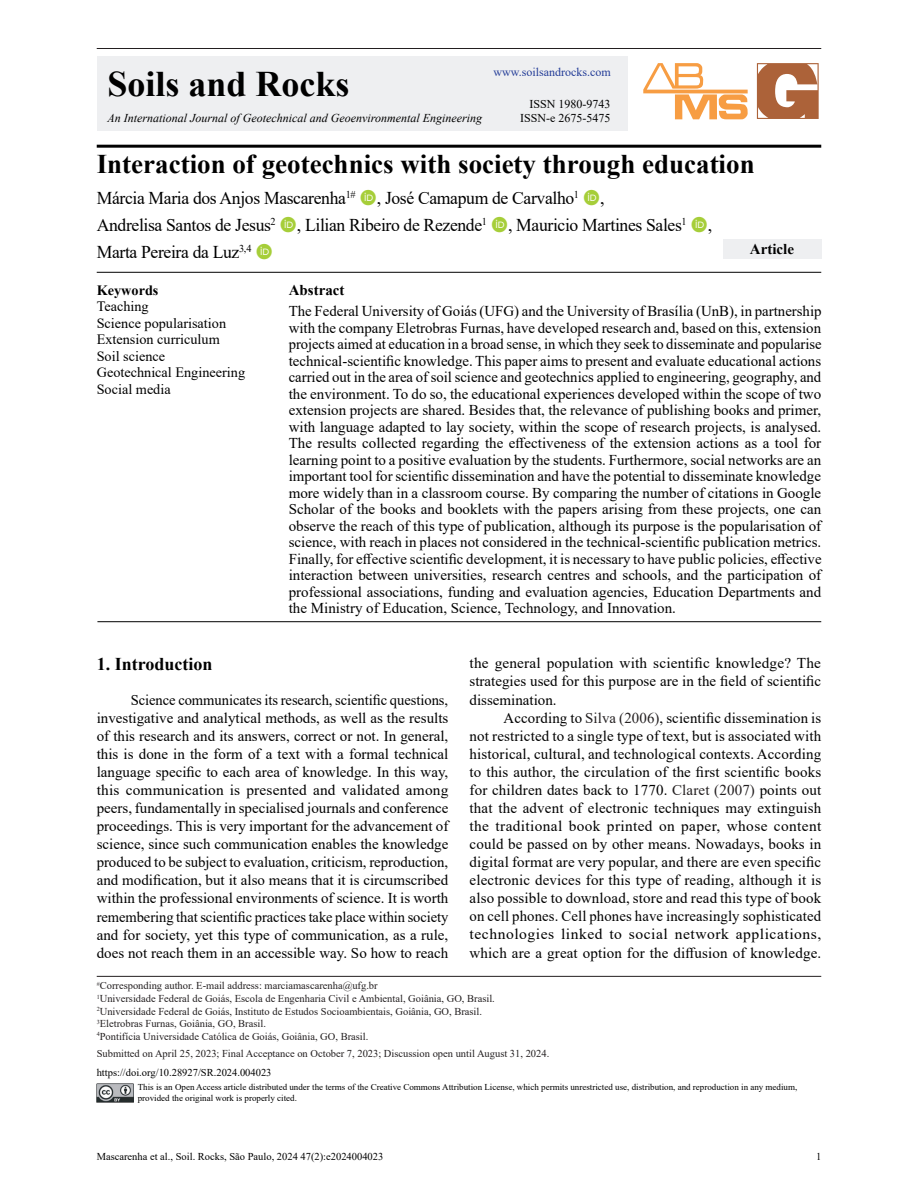
<style>
.page{position:relative;width:918px;height:1188px;background:#fff}
.page>*{position:absolute;margin:0;border:0;box-sizing:border-box;transform-origin:0 0}
.t1{font:700 36px "Times New Roman";color:#000}
.ArticleTitle{font:700 27px "Times New Roman";color:#000}
.Authors{font:18px/27px "Times New Roman";letter-spacing:-.02em;color:#000}
.Heading1{font:700 18px "Times New Roman";color:#000}
.Paragraph{font:15px/18px "Times New Roman";color:#000;text-align:justify}
.Abstract{font:15px/16.5px "Times New Roman";color:#000;text-align:justify}
.AbstractTitle{font:700 15px "Times New Roman";color:#000}
.Keywords{font:14.25px/16.5px "Times New Roman";color:#000}
.KeywordsTitle{font:700 14.25px "Times New Roman";color:#000}
.t2{font:italic 12px "Times New Roman";color:#000}
.t3{font:12px/14.4px "Times New Roman";color:#000;text-align:right}
.t4{font:12px "Times New Roman";color:#243d98}
.Affiliations{font:10.5px "Times New Roman";color:#231f20}
.t5{font:10.5px "Times New Roman";color:#000}
.History{font:10.5px "Times New Roman";color:#231f20}
.Correspondence{font:10.5px "Times New Roman";color:#231f20}
.t6{font:9px/10.8px "Times New Roman";color:#000}
.s1{color:#231f20}
</style>
<div class="page">
<div style="left:97px;top:57px;width:531px;height:74px;background:#eeeff1"></div>
<img style="left:97px;top:1083px;width:37px;height:20px">
<hr style="left:97px;top:48px;width:724px;height:1px;background:#231f20">
<svg style="left:757px;top:63px;width:62px;height:56px"></svg>
<svg style="left:643px;top:63px;width:105px;height:56px"></svg>
<hr style="left:97px;top:145px;width:724px;height:3px;background:#000">
<hr style="left:97px;top:272px;width:724px;height:1px;background:#000">
<hr style="left:97px;top:621px;width:724px;height:1px;background:#000">
<hr style="left:97px;top:976px;width:724px;height:1px;background:#231f20">
<div style="left:723px;top:239px;width:98px;height:19px;background:#eeeff1"></div>
<h1 class="t1" style="left:108px;top:58px;width:244px">Soils and Rocks</h1>
<p class="t2" style="left:108px;top:110px;width:376px">An International Journal of Geotechnical and Geoenvironmental Engineering</p>
<p class="t4" style="left:494px;top:64px;width:119px">www.soilsandrocks.com</p>
<p class="t3" style="left:520px;top:96px;width:92px">ISSN 1980-9743<br>ISSN-e 2675-5475</p>
<p class="ArticleTitle" style="left:97px;top:145px;width:659px">Interaction of geotechnics with society through education</p>
<p class="Authors" style="left:97px;top:184px;width:617px">Márcia Maria dos Anjos Mascarenha<sup>1#</sup> , José Camapum de Carvalho<sup>1</sup> ,<br>Andrelisa Santos de Jesus<sup>2</sup> , Lilian Ribeiro de Rezende<sup>1</sup> , Mauricio Martines Sales<sup>1</sup> ,<br>Marta Pereira da Luz<sup>3,4</sup></p>
<p class="AbstractTitle" style="left:750px;top:238px;width:46px">Article</p>
<p class="KeywordsTitle" style="left:97px;top:280px;width:63px">Keywords</p>
<p class="Keywords" style="left:97px;top:298px;width:150px">Teaching<br>Science popularisation<br>Extension curriculum<br>Soil science<br>Geotechnical Engineering<br>Social media</p>
<p class="AbstractTitle" style="left:289px;top:279px;width:57px">Abstract</p>
<p class="Abstract" style="left:289px;top:302px;width:534px">The Federal University of Goiás (UFG) and the University of Brasília (UnB), in partnership with the company Eletrobras Furnas, have developed research and, based on this, extension projects aimed at education in a broad sense, in which they seek to disseminate and popularise technical-scientific knowledge. This paper aims to present and evaluate educational actions carried out in the area of soil science and geotechnics applied to engineering, geography, and the environment. To do so, the educational experiences developed within the scope of two extension projects are shared. Besides that, the relevance of publishing books and primer, with language adapted to lay society, within the scope of research projects, is analysed.<br>The results collected regarding the effectiveness of the extension actions as a tool for learning point to a positive evaluation by the students. Furthermore, social networks are an important tool for scientific dissemination and have the potential to disseminate knowledge more widely than in a classroom course. By comparing the number of citations in Google Scholar of the books and booklets with the papers arising from these projects, one can observe the reach of this type of publication, although its purpose is the popularisation of science, with reach in places not considered in the technical-scientific publication metrics.<br>Finally, for effective scientific development, it is necessary to have public policies, effective interaction between universities, research centres and schools, and the participation of professional associations, funding and evaluation agencies, Education Departments and the Ministry of Education, Science, Technology, and Innovation.</p>
<p class="Heading1" style="left:97px;top:651px;width:117px">1. Introduction</p>
<p class="Paragraph" style="left:97px;top:691px;width:353px;text-indent:34px">Science communicates its research, scientific questions, investigative and analytical methods, as well as the results of this research and its answers, correct or not. In general, this is done in the form of a text with a formal technical language specific to each area of knowledge. In this way, this communication is presented and validated among peers, fundamentally in specialised journals and conference proceedings. This is very important for the advancement of science, since such communication enables the knowledge produced to be subject to evaluation, criticism, reproduction, and modification, but it also means that it is circumscribed within the professional environments of science. It is worth remembering that scientific practices take place within society and for society, yet this type of communication, as a rule, does not reach them in an accessible way. So how to reach</p>
<p class="Paragraph" style="left:470px;top:654px;width:353px">the general population with scientific knowledge? The strategies used for this purpose are in the field of scientific dissemination.</p>
<p class="Paragraph" style="left:470px;top:708px;width:353px;text-indent:34px">According to <span class="s1">Silva (2006)</span>, scientific dissemination is not restricted to a single type of text, but is associated with historical, cultural, and technological contexts. According to this author, the circulation of the first scientific books for children dates back to 1770. <span class="s1">Claret (2007)</span> points out that the advent of electronic techniques may extinguish the traditional book printed on paper, whose content could be passed on by other means. Nowadays, books in digital format are very popular, and there are even specific electronic devices for this type of reading, although it is also possible to download, store and read this type of book on cell phones. Cell phones have increasingly sophisticated technologies linked to social network applications, which are a great option for the diffusion of knowledge.</p>
<p class="Correspondence" style="left:97px;top:979px;width:282px"><sup>#</sup>Corresponding author. E-mail address: marciamascarenha@ufg.br</p>
<p class="Affiliations" style="left:97px;top:991px;width:400px"><sup>1</sup>Universidade Federal de Goiás, Escola de Engenharia Civil e Ambiental, Goiânia, GO, Brasil.</p>
<p class="Affiliations" style="left:97px;top:1004px;width:387px"><sup>2</sup>Universidade Federal de Goiás, Instituto de Estudos Socioambientais, Goiânia, GO, Brasil.</p>
<p class="Affiliations" style="left:97px;top:1016px;width:171px"><sup>3</sup>Eletrobras Furnas, Goiânia, GO, Brasil.</p>
<p class="Affiliations" style="left:97px;top:1029px;width:273px"><sup>4</sup>Pontifícia Universidade Católica de Goiás, Goiânia, GO, Brasil.</p>
<p class="History" style="left:97px;top:1046px;width:454px">Submitted on April 25, 2023; Final Acceptance on October 7, 2023; Discussion open until August 31, 2024.</p>
<p class="t5" style="left:97px;top:1065px;width:176px">https://doi.org/10.28927/SR.2024.004023</p>
<p class="t6" style="left:138px;top:1081px;width:661px">This is an Open Access article distributed under the terms of the Creative Commons Attribution License, which permits unrestricted use, distribution, and reproduction in any medium, provided the original work is properly cited.</p>
<p class="t5" style="left:97px;top:1149px;width:288px">Mascarenha et al., Soil. Rocks, São Paulo, 2024 47(2):e2024004023</p>
<p class="t5" style="left:816px;top:1149px;width:7px">1</p>
</div>
